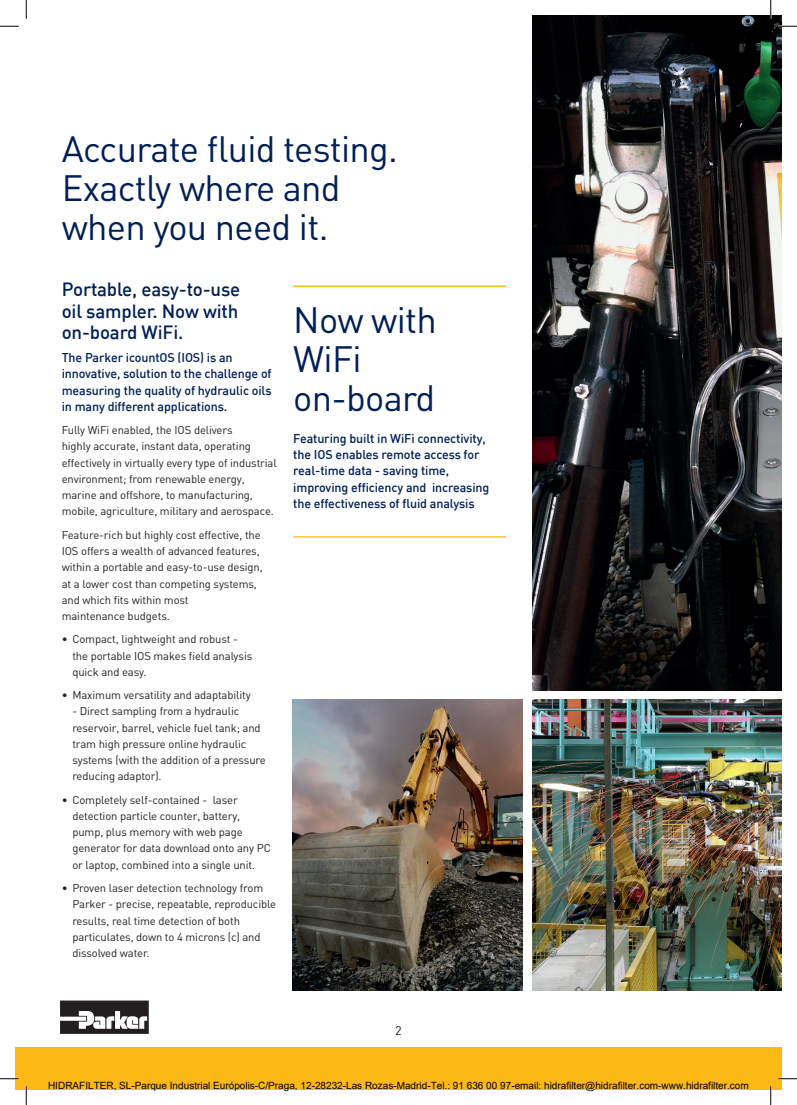
<style>
.page{position:relative;width:797px;height:1105px;background:#fff}
.page>*{position:absolute;margin:0;border:0;box-sizing:border-box;transform-origin:0 0}
.t1{font:36.25px/38.8px "DIN";letter-spacing:-.02em;color:#001f56}
.t2{font:500 18.75px/21.2px "DIN";letter-spacing:-.01em;color:#001f56;text-align:justify}
.t3{font:500 12.5px/16.2px "DIN";letter-spacing:-.01em;color:#001f56}
.t4{font:12.5px "DIN";color:#231f20}
.t5{font:11.25px/16.2px "DIN";letter-spacing:-.01em;color:#231f20}
.t6{font:10px "Arial";color:#000}
</style>
<div class="page">
<img style="left:532px;top:16px;width:249px;height:675px">
<img style="left:292px;top:699px;width:230px;height:291px">
<img style="left:532px;top:699px;width:249px;height:291px">
<div style="left:16px;top:1047px;width:754px;height:42px;background:#fcb814"></div>
<div style="left:770px;top:1047px;width:11px;height:42px;background:#fcb814"></div>
<hr style="left:293px;top:286px;width:213px;height:1px;background:#fcb814">
<hr style="left:293px;top:536px;width:213px;height:1px;background:#fcb814">
<svg style="left:60px;top:1000px;width:89px;height:34px"></svg>
<svg style="left:0;top:25px;width:19px;height:2px"></svg>
<svg style="left:778px;top:25px;width:19px;height:2px"></svg>
<svg style="left:0;top:1078px;width:19px;height:1px"></svg>
<svg style="left:778px;top:1078px;width:19px;height:1px"></svg>
<svg style="left:25px;top:0;width:2px;height:19px"></svg>
<svg style="left:25px;top:1086px;width:2px;height:19px"></svg>
<svg style="left:770px;top:0;width:1px;height:19px"></svg>
<svg style="left:770px;top:1086px;width:1px;height:19px"></svg>
<h1 class="t1" style="left:62px;top:129px;width:338px">Accurate fluid testing.<br>Exactly where and when you need it.</h1>
<h2 class="t2" style="left:62px;top:278px;width:180px">Portable, easy-to-use oil sampler. Now with on-board WiFi.</h2>
<p class="t3" style="left:62px;top:349px;width:211px">The Parker icountOS (IOS) is an innovative, solution to the challenge of measuring the quality of hydraulic oils in many different applications.</p>
<p class="t5" style="left:62px;top:422px;width:216px">Fully WiFi enabled, the IOS delivers<br>highly accurate, instant data, operating effectively in virtually every type of industrial environment; from renewable energy, marine and offshore, to manufacturing, mobile, agriculture, military and aerospace.</p>
<p class="t5" style="left:62px;top:526px;width:203px">Feature-rich but highly cost effective, the IOS offers a wealth of advanced features, within a portable and easy-to-use design, at a lower cost than competing systems, and which fits within most<br>maintenance budgets.</p>
<p class="t5" style="left:72px;top:631px;width:181px;text-indent:-11px">• Compact, lightweight and robust - the portable IOS makes field analysis quick and easy.</p>
<p class="t5" style="left:62px;top:687px;width:191px">• Maximum versatility and adaptability</p>
<p class="t5" style="left:72px;top:703px;width:195px">- Direct sampling from a hydraulic reservoir, barrel, vehicle fuel tank; and tram high pressure online hydraulic systems (with the addition of a pressure reducing adaptor).</p>
<p class="t5" style="left:72px;top:791px;width:200px;text-indent:-11px">• Completely self-contained - laser detection particle counter, battery, pump, plus memory with web page generator for data download onto any PC or laptop, combined into a single unit.</p>
<p class="t5" style="left:72px;top:880px;width:205px;text-indent:-11px">• Proven laser detection technology from Parker - precise, repeatable, reproducible results, real time detection of both particulates, down to 4 microns (c) and dissolved water.</p>
<h1 class="t1" style="left:293px;top:300px;width:145px">Now with<br>WiFi on-board</h1>
<p class="t3" style="left:293px;top:430px;width:198px">Featuring built in WiFi connectivity, the IOS enables remote access for real-time data - saving time, improving efficiency and increasing the effectiveness of fluid analysis</p>
<p class="t4" style="left:395px;top:1022px;width:8px">2</p>
<p class="t6" style="left:48px;top:1079px;width:702px">HIDRAFILTER, SL-Parque Industrial Európolis-C/Praga, 12-28232-Las Rozas-Madrid-Tel.: 91 636 00 97-email: hidrafilter@hidrafilter.com-www.hidrafilter.com</p>
</div>
